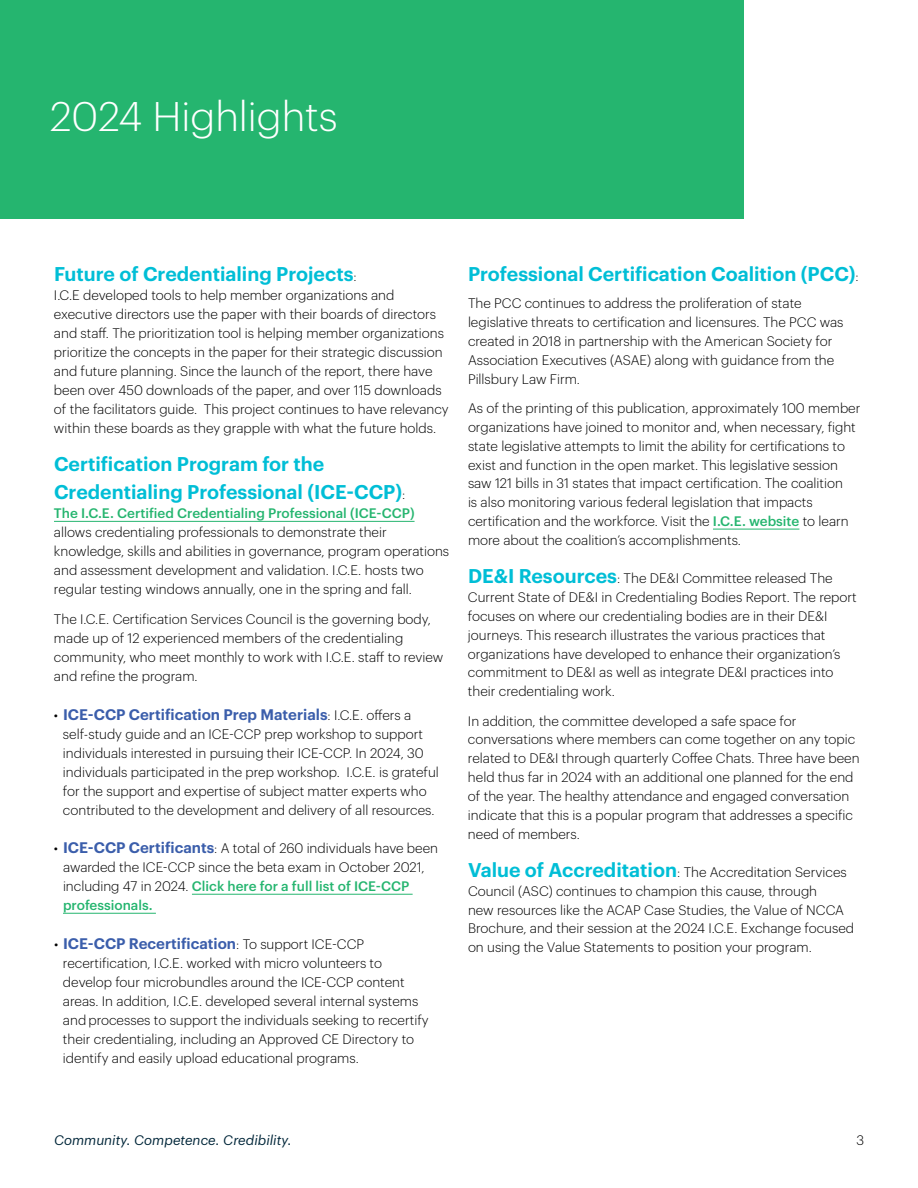
<style>
.page{position:relative;width:918px;height:1188px;background:#fff}
.page>*{position:absolute;margin:0;border:0;box-sizing:border-box;transform-origin:0 0}
.t1{font:300 40.5px "Graphik";color:#fff}
.t2{font:600 19.5px/28px "Graphik";color:#00bed6}
.t3{font:600 15px "Graphik";color:#3b5eab}
.t4{font:300 13.5px/18.9px "Graphik";color:#000}
.t5{font:500 13.5px "Graphik";color:#25b56f}
.t6{font:italic 13.5px "Graphik";letter-spacing:.005em;color:#012639}
.s1{font-weight:300;font-size:13.5px;color:#000}
.s2{font-weight:600;font-size:15px;color:#3b5eab}
.s3{font-weight:500;color:#25b56f}
.s4{font-weight:600;font-size:19.5px;color:#00bed6}
</style>
<div class="page">
<div style="left:0;top:0;width:744px;height:219px;background:#25b56f"></div>
<hr style="left:54px;top:521px;width:361px;height:1px;background:#25b56f">
<hr style="left:192px;top:894px;width:221px;height:1px;background:#25b56f">
<hr style="left:63px;top:913px;width:93px;height:1px;background:#25b56f">
<hr style="left:713px;top:529px;width:86px;height:1px;background:#25b56f">
<h1 class="t1" style="left:50px;top:86px;width:289px">2024 Highlights</h1>
<h2 class="t2" style="left:54px;top:258px;width:304px">Future of Credentialing Projects<span class="s1">:</span></h2>
<p class="t4" style="left:54px;top:284px;width:396px">I.C.E developed tools to help member organizations and executive directors use the paper with their boards of directors and staff. The prioritization tool is helping member organizations prioritize the concepts in the paper for their strategic discussion and future planning. Since the launch of the report, there have been over 450 downloads of the paper, and over 115 downloads of the facilitators guide. This project continues to have relevancy within these boards as they grapple with what the future holds.</p>
<h2 class="t2" style="left:54px;top:449px;width:353px">Certification Program for the<br>Credentialing Professional (ICE-CCP)<span class="s1">:</span></h2>
<p class="t5" style="left:54px;top:503px;width:362px">The I.C.E. Certified Credentialing Professional (ICE-CCP)</p>
<p class="t4" style="left:54px;top:522px;width:397px">allows credentialing professionals to demonstrate their knowledge, skills and abilities in governance, program operations and assessment development and validation. I.C.E. hosts two regular testing windows annually, one in the spring and fall.</p>
<p class="t4" style="left:54px;top:609px;width:391px">The I.C.E. Certification Services Council is the governing body, made up of 12 experienced members of the credentialing community, who meet monthly to work with I.C.E. staff to review and refine the program.</p>
<p class="t3" style="left:54px;top:703px;width:359px"><span class="s1">•</span> ICE-CCP Certification Prep Materials<span class="s1">: I.C.E. offers a</span></p>
<p class="t4" style="left:63px;top:723px;width:377px">self-study guide and an ICE-CCP prep workshop to support individuals interested in pursuing their ICE-CCP. In 2024, 30 individuals participated in the prep workshop. I.C.E. is grateful for the support and expertise of subject matter experts who contributed to the development and delivery of all resources.</p>
<p class="t4" style="left:63px;top:838px;width:377px;text-indent:-9px">• <span class="s2">ICE-CCP Certificants</span>: A total of 260 individuals have been awarded the ICE-CCP since the beta exam in October 2021, including 47 in 2024. <span class="s3">Click here for a full list of ICE-CCP professionals.</span></p>
<p class="t3" style="left:54px;top:932px;width:312px"><span class="s1">•</span> ICE-CCP Recertification<span class="s1">: To support ICE-CCP</span></p>
<p class="t4" style="left:63px;top:952px;width:367px">recertification, I.C.E. worked with micro volunteers to develop four microbundles around the ICE-CCP content areas. In addition, I.C.E. developed several internal systems and processes to support the individuals seeking to recertify their credentialing, including an Approved CE Directory to identify and easily upload educational programs.</p>
<h2 class="t2" style="left:468px;top:258px;width:392px">Professional Certification Coalition (PCC)<span class="s1">:</span></h2>
<p class="t4" style="left:468px;top:293px;width:377px">The PCC continues to address the proliferation of state legislative threats to certification and licensures. The PCC was created in 2018 in partnership with the American Society for Association Executives (ASAE) along with guidance from the Pillsbury Law Firm.</p>
<p class="t4" style="left:468px;top:398px;width:394px">As of the printing of this publication, approximately 100 member organizations have joined to monitor and, when necessary, fight state legislative attempts to limit the ability for certifications to exist and function in the open market. This legislative session saw 121 bills in 31 states that impact certification. The coalition<br>is also monitoring various federal legislation that impacts certification and the workforce. Visit the <span class="s3">I.C.E. website</span> to learn more about the coalition’s accomplishments.</p>
<p class="t4" style="left:468px;top:568px;width:390px"><span class="s4">DE&amp;I Resources</span>: The DE&amp;I Committee released The Current State of DE&amp;I in Credentialing Bodies Report. The report focuses on where our credentialing bodies are in their DE&amp;I journeys. This research illustrates the various practices that organizations have developed to enhance their organization’s commitment to DE&amp;I as well as integrate DE&amp;I practices into their credentialing work.</p>
<p class="t4" style="left:468px;top:710px;width:393px">In addition, the committee developed a safe space for conversations where members can come together on any topic related to DE&amp;I through quarterly Coffee Chats. Three have been held thus far in 2024 with an additional one planned for the end of the year. The healthy attendance and engaged conversation indicate that this is a popular program that addresses a specific need of members.</p>
<p class="t4" style="left:468px;top:861px;width:388px"><span class="s4">Value of Accreditation</span>: The Accreditation Services Council (ASC) continues to champion this cause, through<br>new resources like the ACAP Case Studies, the Value of NCCA Brochure, and their session at the 2024 I.C.E. Exchange focused on using the Value Statements to position your program.</p>
<p class="t6" style="left:54px;top:1130px;width:239px">Community. Competence. Credibility.</p>
<p class="t4" style="left:856px;top:1130px;width:9px">3</p>
</div>
